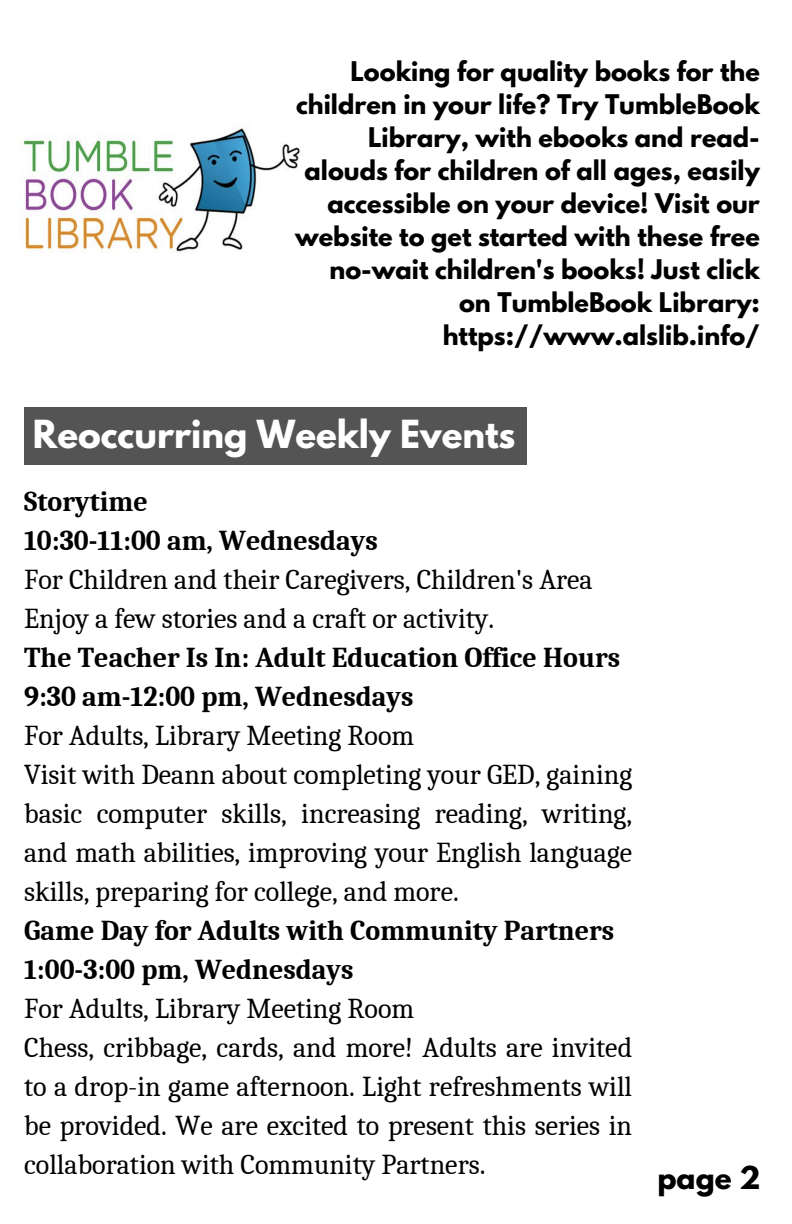
<style>
.page{position:relative;width:792px;height:1224px;background:#fff}
.page>*{position:absolute;margin:0;border:0;box-sizing:border-box;transform-origin:0 0}
.t1{font:700 34.4px "League Spartan";color:#fff}
.t2{font:28px/39px "Caladea";color:#000}
.t3{font:700 28px "League Spartan";color:#000}
.t4{font:700 24px/33px "League Spartan";color:#000;text-align:right}
.s1{font-weight:700}
</style>
<div class="page">
<div style="left:24px;top:408px;width:502px;height:57px;background:#545454"></div>
<img style="left:23px;top:128px;width:277px;height:124px">
<h3 class="t4" style="left:295px;top:58px;width:466px">Looking for quality books for the children in your life? Try TumbleBook Library, with ebooks and read&shy;alouds for children of all ages, easily accessible on your device! Visit our website to get started with these free no-wait children's books! Just click on TumbleBook Library: https://www.alslib.info/</h3>
<p class="t1" style="left:33px;top:417px;width:484px">Reoccurring Weekly Events</p>
<p class="t2" style="left:24px;top:482px;width:610px"><span class="s1">Storytime<br>10:30-11:00 am, Wednesdays<br></span>For Children and their Caregivers, Children's Area Enjoy a few stories and a craft or activity.<br><span class="s1">The Teacher Is In: Adult Education Office Hours 9:30 am-12:00 pm, Wednesdays<br></span>For Adults, Library Meeting Room<br>Visit with Deann about completing your GED, gaining basic computer skills, increasing reading, writing, and math abilities, improving your English language skills, preparing for college, and more.<br><span class="s1">Game Day for Adults with Community Partners 1:00-3:00 pm, Wednesdays<br></span>For Adults, Library Meeting Room<br>Chess, cribbage, cards, and more! Adults are invited to a drop-in game afternoon. Light refreshments will be provided. We are excited to present this series in collaboration with Community Partners.</p>
<h1 class="t3" style="left:658px;top:1164px;width:104px">page 2</h1>
</div>
